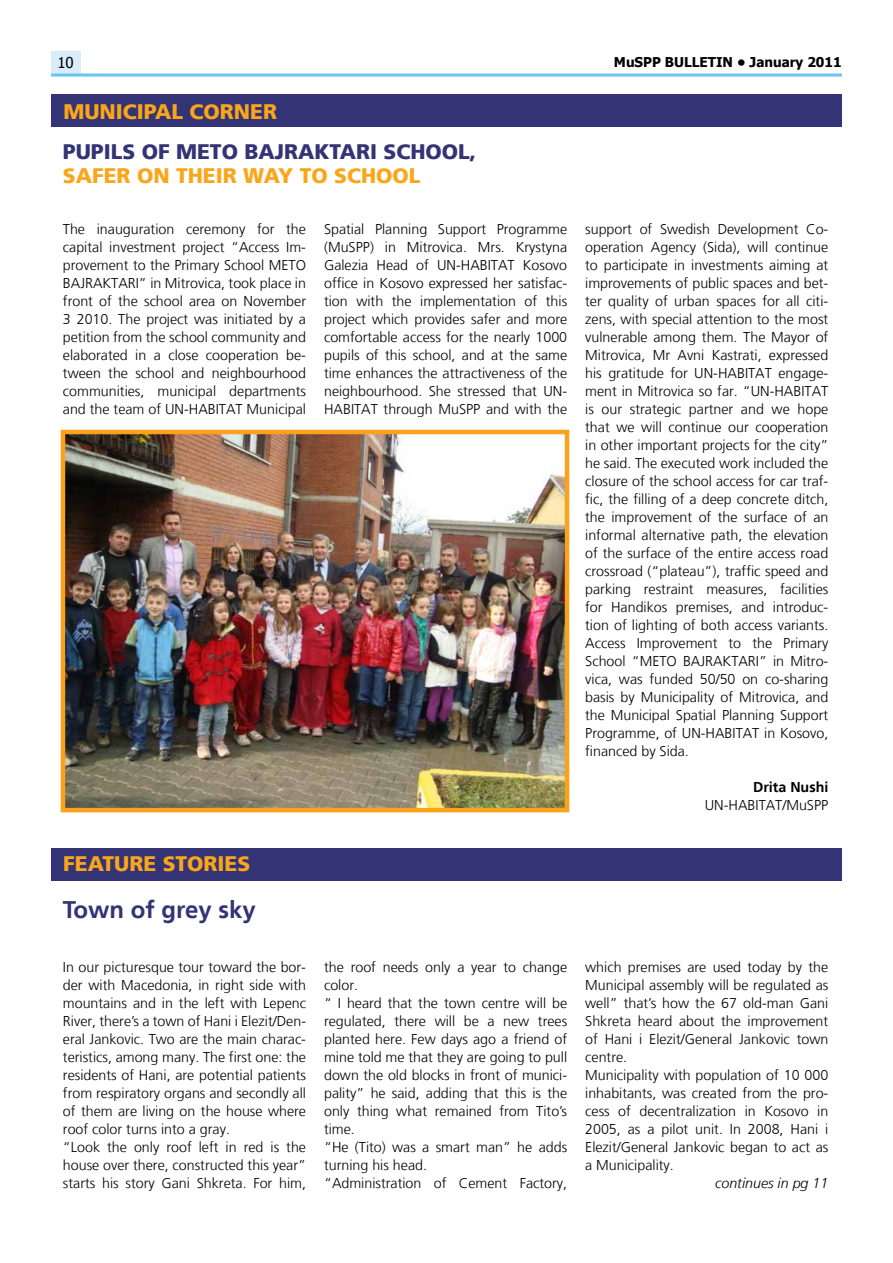
<style>
.page{position:relative;width:893px;height:1263px;background:#fff}
.page>*{position:absolute;margin:0;border:0;box-sizing:border-box;transform-origin:0 0}
.t1{font:700 24px "Frutiger LT";color:#333376}
.t2{font:900 21px "Frutiger LT";color:#faa61a}
.t3{font:900 21px "Frutiger LT";color:#333376}
.t4{font:15px "Tahoma";color:#000}
.t5{font:300 14.25px/18px "Frutiger LT";color:#000;text-align:justify}
.t6{font:italic 300 14.25px "Frutiger LT";color:#000}
.t7{font:700 14.25px "Frutiger LT";color:#000}
.t8{font:700 13.5px "Tahoma";color:#000}
</style>
<div class="page">
<div style="left:51px;top:51px;width:30px;height:24px;background:#d9edfa"></div>
<hr style="left:51px;top:74px;width:791px;height:3px;background:#67c5f0">
<div style="left:51px;top:848px;width:790px;height:33px;background:#333376"></div>
<div style="left:51px;top:95px;width:790px;height:32px;background:#333376"></div>
<img style="left:66px;top:435px;width:498px;height:372px">
<div style="left:61px;top:430px;width:508px;height:382px;border:4px solid #faa21b"></div>
<p class="t4" style="left:57px;top:53px;width:18px">10</p>
<p class="t8" style="left:614px;top:53px;width:229px">MuSPP BULLETIN • January 2011</p>
<h2 class="t2" style="left:63px;top:99px;width:34px">MUNI</h2>
<h2 class="t2" style="left:123px;top:99px;width:83px">CIPAL CORNER</h2>
<h2 class="t3" style="left:63px;top:139px;width:130px">PUPILS OF METO</h2>
<h2 class="t3" style="left:244px;top:139px;width:54px">BAJRAKTARI</h2>
<h2 class="t3" style="left:383px;top:139px;width:44px">SCHOO</h2>
<h2 class="t3" style="left:458px;top:139px;width:20px">L,</h2>
<h2 class="t2" style="left:63px;top:163px;width:127px">SAFER ON THEIR</h2>
<h2 class="t2" style="left:243px;top:163px;width:18px">WAY</h2>
<h2 class="t2" style="left:300px;top:163px;width:78px">TO SCHOO</h2>
<h2 class="t2" style="left:409px;top:163px;width:13px">L</h2>
<p class="t5" style="left:63px;top:220px;width:245px">The inauguration ceremony for the capital investment project “Access Im&shy;provement to the Primary School METO BAJRAKTARI” in Mitrovica, took place in front of the school area on November 3 2010. The project was initiated by a petition from the school community and elaborated in a close cooperation be&shy;tween the school and neighbourhood communities, municipal departments and the team of UN-HABITAT Municipal</p>
<p class="t5" style="left:324px;top:220px;width:245px">Spatial Planning Support Programme (MuSPP) in Mitrovica. Mrs. Krystyna Galezia Head of UN-HABITAT Kosovo office in Kosovo expressed her satisfac&shy;tion with the implementation of this project which provides safer and more comfortable access for the nearly 1000 pupils of this school, and at the same time enhances the attractiveness of the neighbourhood. She stressed that UN-HABITAT through MuSPP and with the</p>
<p class="t5" style="left:585px;top:220px;width:245px">support of Swedish Development Co&shy;operation Agency (Sida), will continue to participate in investments aiming at improvements of public spaces and bet&shy;ter quality of urban spaces for all citi&shy;zens, with special attention to the most vulnerable among them. The Mayor of Mitrovica, Mr Avni Kastrati, expressed his gratitude for UN-HABITAT engage&shy;ment in Mitrovica so far. “UN-HABITAT is our strategic partner and we hope that we will continue our cooperation in other important projects for the city” he said. The executed work included the closure of the school access for car traf&shy;fic, the filling of a deep concrete ditch, the improvement of the surface of an informal alternative path, the elevation of the surface of the entire access road crossroad (“plateau”), traffic speed and parking restraint measures, facilities for Handikos premises, and introduc&shy;tion of lighting of both access variants.<br>Access Improvement to the Primary School “METO BAJRAKTARI” in Mitro&shy;vica, was funded 50/50 on co-sharing basis by Municipality of Mitrovica, and the Municipal Spatial Planning Support Programme, of UN-HABITAT in Kosovo, financed by Sida.</p>
<p class="t7" style="left:753px;top:779px;width:77px">Drita Nushi</p>
<p class="t5" style="left:705px;top:796px;width:125px">UN-HABITAT/MuSPP</p>
<h2 class="t2" style="left:63px;top:851px;width:189px">FEATURE STORIES</h2>
<h1 class="t1" style="left:63px;top:896px;width:194px">Town of grey sky</h1>
<p class="t5" style="left:63px;top:958px;width:245px;text-align:left">In our picturesque tour toward the bor&shy;der with Macedonia, in right side with mountains and in the left with Lepenc River, there’s a town of Hani i Elezit/Den&shy;eral Jankovic. Two are the main charac&shy;teristics, among many. The first one: the residents of Hani, are potential patients from respiratory organs and secondly all of them are living on the house where roof color turns into a gray.<br>“Look the only roof left in red is the house over there, constructed this year” starts his story Gani Shkreta. For him,</p>
<p class="t5" style="left:324px;top:958px;width:245px;text-align:left">the roof needs only a year to change color.<br>“ I heard that the town centre will be regulated, there will be a new trees planted here. Few days ago a friend of mine told me that they are going to pull down the old blocks in front of munici&shy;pality” he said, adding that this is the only thing what remained from Tito’s time.<br>“He (Tito) was a smart man” he adds turning his head.<br>“Administration of Cement Factory,</p>
<p class="t5" style="left:585px;top:958px;width:245px;text-align:left">which premises are used today by the Municipal assembly will be regulated as well” that’s how the 67 old-man Gani Shkreta heard about the improvement of Hani i Elezit/General Jankovic town centre.<br>Municipality with population of 10 000 inhabitants, was created from the pro&shy;cess of decentralization in Kosovo in 2005, as a pilot unit. In 2008, Hani i Elezit/General Jankovic began to act as a Municipality.</p>
<p class="t6" style="left:715px;top:1175px;width:115px">continues in pg 11</p>
</div>
